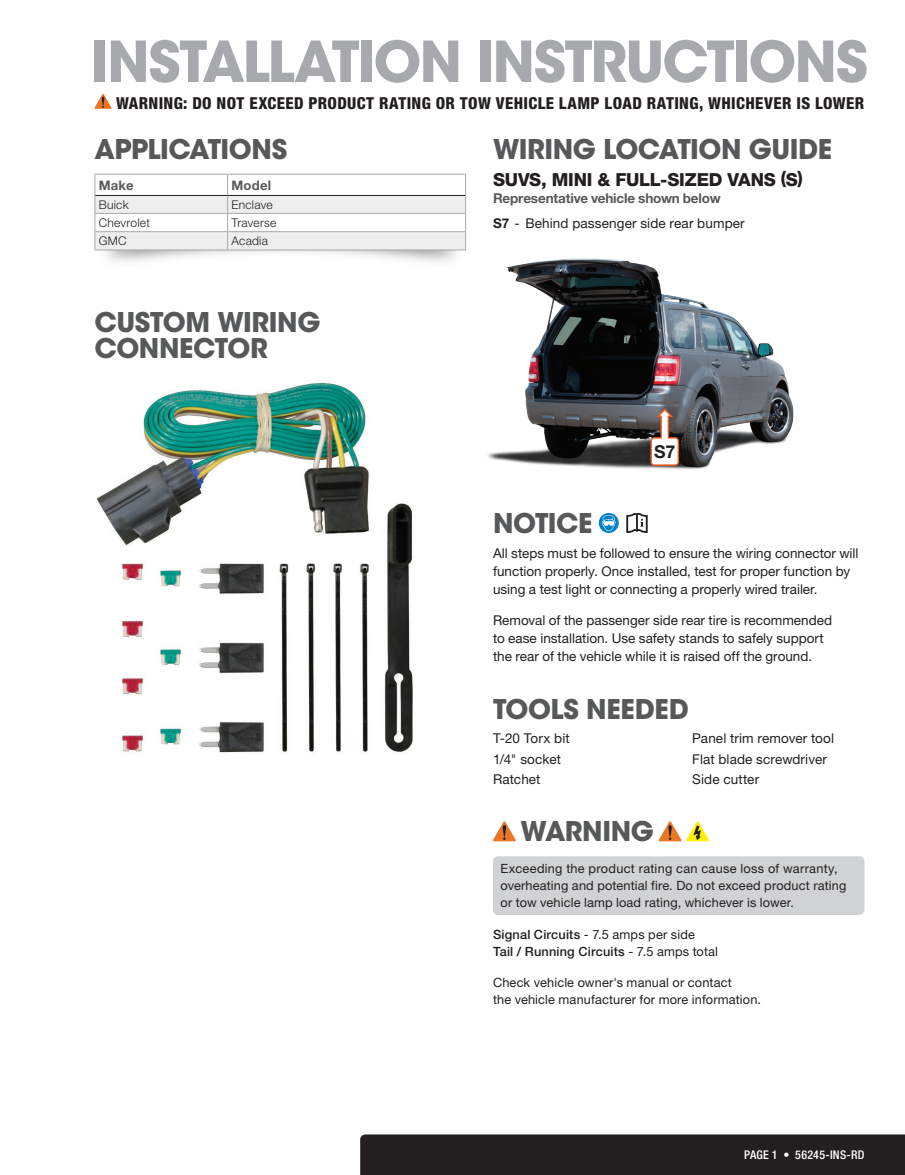
<style>
.page{position:relative;width:905px;height:1175px;background:#fff}
.page>*{position:absolute;margin:0;border:0;box-sizing:border-box;transform-origin:0 0}
.t1{font:700 55.95px "ITC Avant Garde Std";letter-spacing:-.03em;color:#a8a9ad}
.t2{font:700 27px/26.5px "ITC Avant Garde Std";letter-spacing:-.015em;color:#57585a}
.t3{font:800 18px "Helvetica Neue LT Std";letter-spacing:-.01em;color:#231f20}
.t4{font:700 17.85px "Helvetica Neue LT Std";color:#231f20}
.t5{font:800 condensed 16.5px "Helvetica Neue LT Std";letter-spacing:.025em;color:#231f20}
.t6{font:13.5px/20.2px "Helvetica Neue LT Std";color:#231f20}
.t7{font:700 13.5px/24.6px "Helvetica Neue LT Std";letter-spacing:-.01em;color:#57585a}
.t8{font:700 13.2px "Helvetica Neue LT Std";letter-spacing:.015em;color:#57585a}
.t9{font:12.75px/17.2px "Helvetica Neue LT Std";letter-spacing:.01em;color:#231f20}
.t10{font:500 12.75px/17.2px "Helvetica Neue LT Std";letter-spacing:.015em;color:#231f20}
.t11{font:300 12px "Helvetica Neue LT Std";letter-spacing:.025em;color:#231f20}
.t12{font:500 condensed 12px "Helvetica Neue LT Std";letter-spacing:.02em;color:#fff}
.s1{color:#231f20}
.s2{font-weight:400;color:#231f20}
.s3{font-weight:400}
</style>
<div class="page">
<svg style="left:493px;top:821px;width:22px;height:20px"></svg>
<svg style="left:658px;top:821px;width:51px;height:20px"></svg>
<svg style="left:626px;top:513px;width:21px;height:20px"></svg>
<svg style="left:598px;top:513px;width:20px;height:20px"></svg>
<svg style="left:602px;top:515px;width:13px;height:16px"></svg>
<svg style="left:94px;top:94px;width:18px;height:15px"></svg>
<img style="left:487px;top:258px;width:307px;height:212px">
<div style="left:493px;top:856px;width:371px;height:59px;background:#d1d2d4;border-radius:5px"></div>
<hr style="left:94px;top:250px;width:133px;height:1px;background:#a8a9ad">
<hr style="left:227px;top:250px;width:239px;height:1px;background:#a8a9ad">
<hr style="left:94px;top:174px;width:133px;height:1px;background:#a8a9ad">
<hr style="left:227px;top:174px;width:239px;height:1px;background:#a8a9ad">
<svg style="left:94px;top:175px;width:372px;height:75px"></svg>
<hr style="left:227px;top:195px;width:238px;height:1px;background:#231f20">
<img style="left:96px;top:382px;width:317px;height:371px">
<svg style="left:650px;top:408px;width:29px;height:58px"></svg>
<div style="left:360px;top:1134px;width:544px;height:40px;background:#231f20"></div>
<h1 class="t1" style="left:91px;top:25px;width:778px">INSTALLATION INSTRUCTIONS</h1>
<p class="t5" style="left:116px;top:93px;width:749px">WARNING: DO NOT EXCEED PRODUCT RATING OR TOW VEHICLE LAMP LOAD RATING, WHICHEVER IS LOWER</p>
<h2 class="t2" style="left:94px;top:135px;width:194px">APPLICATIONS</h2>
<h2 class="t2" style="left:493px;top:135px;width:340px">WIRING LOCATION GUIDE</h2>
<p class="t8" style="left:99px;top:177px;width:36px">Make</p>
<p class="t8" style="left:231px;top:177px;width:41px">Model</p>
<p class="t11" style="left:99px;top:197px;width:32px">Buick</p>
<p class="t11" style="left:231px;top:197px;width:43px">Enclave</p>
<p class="t11" style="left:99px;top:215px;width:53px">Chevrolet</p>
<p class="t11" style="left:231px;top:215px;width:47px">Traverse</p>
<p class="t11" style="left:99px;top:233px;width:29px">GMC</p>
<p class="t11" style="left:231px;top:233px;width:38px">Acadia</p>
<h2 class="t2" style="left:94px;top:308px;width:227px">CUSTOM WIRING<br>CONNECTOR</h2>
<h3 class="t3" style="left:493px;top:169px;width:311px">SUVS, MINI &amp; FULL-SIZED VANS (S)</h3>
<p class="t7" style="left:493px;top:185px;width:253px">Representative vehicle shown below<br><span class="s1">S7</span> <span class="s2">- Behind passenger side rear bumper</span></p>
<h2 class="t2" style="left:493px;top:509px;width:101px">NOTICE</h2>
<h3 class="t4" style="left:654px;top:440px;width:22px">S7</h3>
<p class="t6" style="left:493px;top:543px;width:367px;line-height:18px">All steps must be followed to ensure the wiring connector will function properly. Once installed, test for proper function by using a test light or connecting a properly wired trailer.</p>
<p class="t6" style="left:493px;top:611px;width:340px;line-height:18px">Removal of the passenger side rear tire is recommended to ease installation. Use safety stands to safely support the rear of the vehicle while it is raised off the ground.</p>
<h2 class="t2" style="left:493px;top:695px;width:197px">TOOLS NEEDED</h2>
<p class="t6" style="left:493px;top:728px;width:78px">T-20 Torx bit<br>1/4" socket<br>Ratchet</p>
<p class="t6" style="left:692px;top:728px;width:143px">Panel trim remover tool<br>Flat blade screwdriver<br>Side cutter</p>
<h2 class="t2" style="left:520px;top:818px;width:135px">WARNING</h2>
<p class="t9" style="left:500px;top:859px;width:347px">Exceeding the product rating can cause loss of warranty, overheating and potential fire. Do not exceed product rating or tow vehicle lamp load rating, whichever is lower.</p>
<p class="t10" style="left:493px;top:925px;width:226px">Signal Circuits <span class="s3">- 7.5 amps per side<br></span>Tail / Running Circuits <span class="s3">- 7.5 amps total</span></p>
<p class="t9" style="left:493px;top:973px;width:269px">Check vehicle owner's manual or contact<br>the vehicle manufacturer for more information.</p>
<p class="t12" style="left:744px;top:1147px;width:122px">PAGE 1 • 56245-INS-RD</p>
</div>
